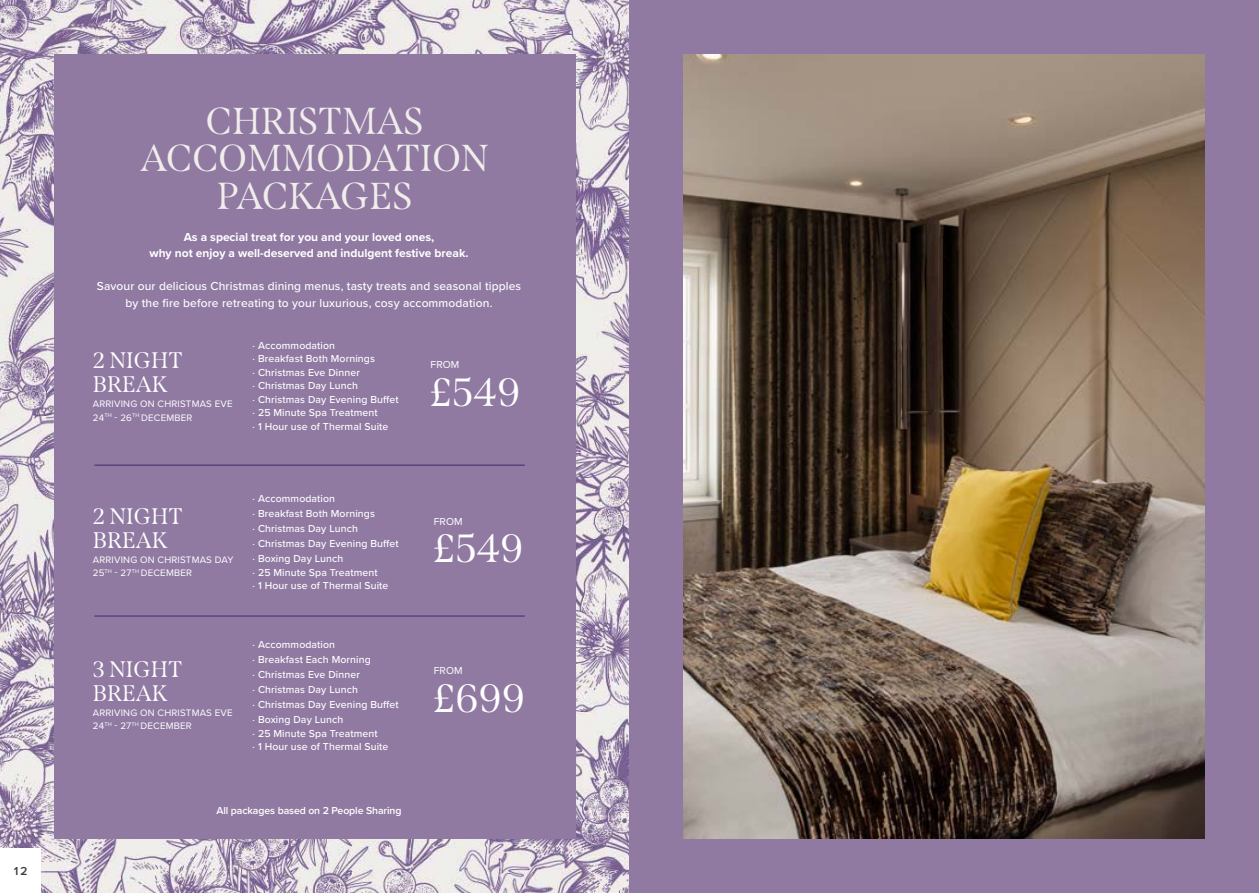
<style>
.page{position:relative;width:1259px;height:893px;background:#fff}
.page>*{position:absolute;margin:0;border:0;box-sizing:border-box;transform-origin:0 0}
.t1{font:39.9px "Span";color:#fff}
.t2{font:37.5px/37.5px "Span";color:#f0edeb;text-align:center}
.t3{font:22.5px/24px "Span";color:#fff}
.t4{font:600 15px "Futura PT";color:#3c3c3b}
.t5{font:500 12px/16.5px "Proxima Nova";letter-spacing:.01em;color:#fff;text-align:center}
.t6{font:700 12px/16.5px "Proxima Nova";color:#fff;text-align:center}
.t7{font:600 12px "Proxima Nova";color:#3c3c3b}
.t8{font:500 10.5px/15px "Proxima Nova";letter-spacing:.01em;color:#fff}
.t9{font:600 10.5px "Proxima Nova";letter-spacing:-.01em;color:#fff}
.t10{font:10.5px "Proxima Nova";color:#fff}
.t11{font:9.75px/13.5px "Proxima Nova";letter-spacing:.02em;color:#fff}
</style>
<div class="page">
<img style="left:0;top:0;width:629px;height:893px">
<div style="left:54px;top:54px;width:521px;height:785px;background:#907aa2"></div>
<div style="left:629px;top:0;width:630px;height:893px;background:#907aa2"></div>
<img style="left:683px;top:54px;width:522px;height:785px">
<hr style="left:94px;top:464px;width:431px;height:2px;background:#60417b">
<hr style="left:94px;top:615px;width:431px;height:2px;background:#60417b">
<div style="left:0;top:848px;width:40px;height:45px;background:#fff"></div>
<h3 class="t4" style="left:13px;top:862px;width:17px">12</h3>
<p class="t7" style="left:13px;top:862px;width:16px">12</p>
<h2 class="t2" style="left:140px;top:103px;width:350px">CHRISTMAS<br>ACCOMMODATION<br>PACKAGES</h2>
<p class="t6" style="left:149px;top:228px;width:321px">As a special treat for you and your loved ones,<br>why not enjoy a well-deserved and indulgent festive break.</p>
<p class="t5" style="left:97px;top:277px;width:426px">Savour our delicious Christmas dining menus, tasty treats and seasonal tipples by the fire before retreating to your luxurious, cosy accommodation.</p>
<p class="t8" style="left:253px;top:338px;width:147px;line-height:13.5px">· Accommodation<br>· Breakfast Both Mornings<br>· Christmas Eve Dinner<br>· Christmas Day Lunch<br>· Christmas Day Evening Buffet · 25 Minute Spa Treatment<br>· 1 Hour use of Thermal Suite</p>
<h3 class="t3" style="left:93px;top:349px;width:91px">2 NIGHT<br>BREAK</h3>
<p class="t11" style="left:93px;top:397px;width:141px">ARRIVING ON CHRISTMAS EVE<br>24<sup>TH</sup> - 26<sup>TH</sup> DECEMBER</p>
<p class="t10" style="left:431px;top:357px;width:30px">FROM</p>
<h1 class="t1" style="left:431px;top:369px;width:91px">£549</h1>
<h3 class="t3" style="left:93px;top:504px;width:91px">2 NIGHT<br>BREAK</h3>
<p class="t11" style="left:93px;top:552px;width:142px">ARRIVING ON CHRISTMAS DAY<br>25<sup>TH</sup> - 27<sup>TH</sup> DECEMBER</p>
<p class="t8" style="left:253px;top:491px;width:147px">· Accommodation<br>· Breakfast Both Mornings<br>· Christmas Day Lunch<br>· Christmas Day Evening Buffet · Boxing Day Lunch</p>
<p class="t8" style="left:253px;top:565px;width:137px;line-height:13.5px">· 25 Minute Spa Treatment<br>· 1 Hour use of Thermal Suite</p>
<h3 class="t3" style="left:93px;top:657px;width:91px">3 NIGHT<br>BREAK</h3>
<p class="t11" style="left:93px;top:706px;width:141px">ARRIVING ON CHRISTMAS EVE<br>24<sup>TH</sup> - 27<sup>TH</sup> DECEMBER</p>
<p class="t8" style="left:253px;top:637px;width:147px">· Accommodation<br>· Breakfast Each Morning<br>· Christmas Eve Dinner<br>· Christmas Day Lunch<br>· Christmas Day Evening Buffet · Boxing Day Lunch</p>
<p class="t8" style="left:253px;top:726px;width:137px;line-height:13.5px">· 25 Minute Spa Treatment<br>· 1 Hour use of Thermal Suite</p>
<p class="t9" style="left:216px;top:803px;width:186px">All packages based on 2 People Sharing</p>
<p class="t10" style="left:434px;top:513px;width:30px">FROM</p>
<h1 class="t1" style="left:434px;top:525px;width:91px">£549</h1>
<p class="t10" style="left:434px;top:663px;width:30px">FROM</p>
<h1 class="t1" style="left:434px;top:675px;width:93px">£699</h1>
</div>
